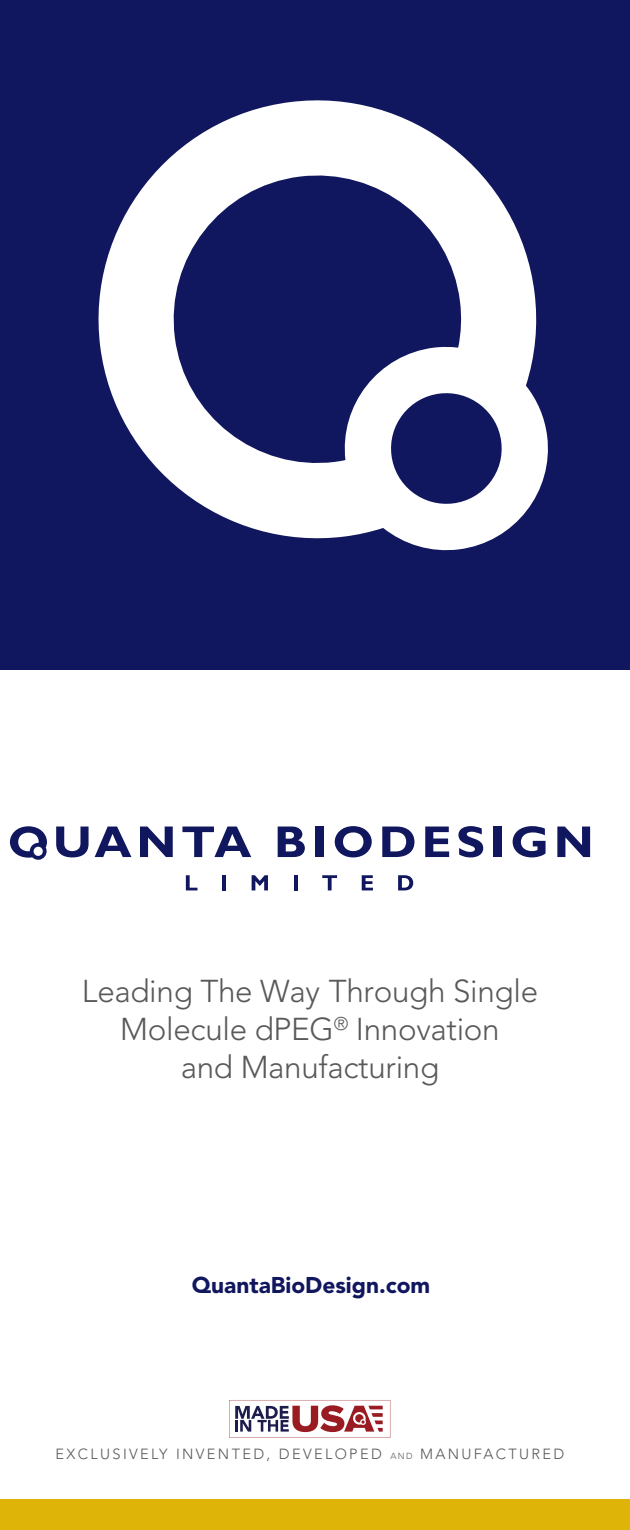
<style>
.page{position:relative;width:630px;height:1530px;background:#fff}
.page>*{position:absolute;margin:0;border:0;box-sizing:border-box;transform-origin:0 0}
.t1{font:300 31.5px/37.8px "Avenir LT Std";letter-spacing:-.01em;color:#58595b;text-align:center}
.t2{font:900 22.75px "Avenir LT Std";color:#11175e}
.t3{font:300 14.5px "Avenir LT Std";letter-spacing:.16em;color:#58595b}
.s1{font-size:8.75px}
</style>
<div class="page">
<div style="left:0;top:1499px;width:630px;height:31px;background:#deb408"></div>
<svg style="left:229px;top:1400px;width:161px;height:38px"></svg>
<div style="left:0;top:0;width:630px;height:670px;background:#11175e"></div>
<svg style="left:99px;top:100px;width:449px;height:451px"></svg>
<svg style="left:10px;top:826px;width:37px;height:34px"></svg>
<svg style="left:56px;top:827px;width:33px;height:30px"></svg>
<svg style="left:95px;top:827px;width:36px;height:30px"></svg>
<svg style="left:140px;top:827px;width:33px;height:30px"></svg>
<svg style="left:182px;top:827px;width:69px;height:30px"></svg>
<svg style="left:278px;top:827px;width:27px;height:30px"></svg>
<div style="left:316px;top:827px;width:8px;height:30px;background:#11175e"></div>
<svg style="left:335px;top:826px;width:37px;height:31px"></svg>
<svg style="left:382px;top:827px;width:32px;height:30px"></svg>
<svg style="left:425px;top:827px;width:24px;height:30px"></svg>
<svg style="left:458px;top:826px;width:25px;height:31px"></svg>
<div style="left:494px;top:827px;width:8px;height:30px;background:#11175e"></div>
<svg style="left:513px;top:826px;width:33px;height:31px"></svg>
<svg style="left:557px;top:827px;width:33px;height:30px"></svg>
<svg style="left:186px;top:875px;width:11px;height:15px"></svg>
<hr style="left:222px;top:875px;width:4px;height:15px;background:#11175e">
<svg style="left:252px;top:875px;width:16px;height:15px"></svg>
<hr style="left:294px;top:875px;width:4px;height:15px;background:#11175e">
<svg style="left:322px;top:875px;width:15px;height:15px"></svg>
<svg style="left:362px;top:875px;width:11px;height:15px"></svg>
<svg style="left:398px;top:875px;width:15px;height:15px"></svg>
<p class="t1" style="left:82px;top:973px;width:458px">Leading The Way Through Single<br>Molecule dPEG<sup>®</sup> Innovation<br>and Manufacturing</p>
<p class="t2" style="left:192px;top:1272px;width:240px">QuantaBioDesign.com</p>
<p class="t3" style="left:56px;top:1446px;width:510px">EXCLUSIVELY INVENTED, DEVELOPED <span class="s1">AND</span> MANUFACTURED</p>
</div>
